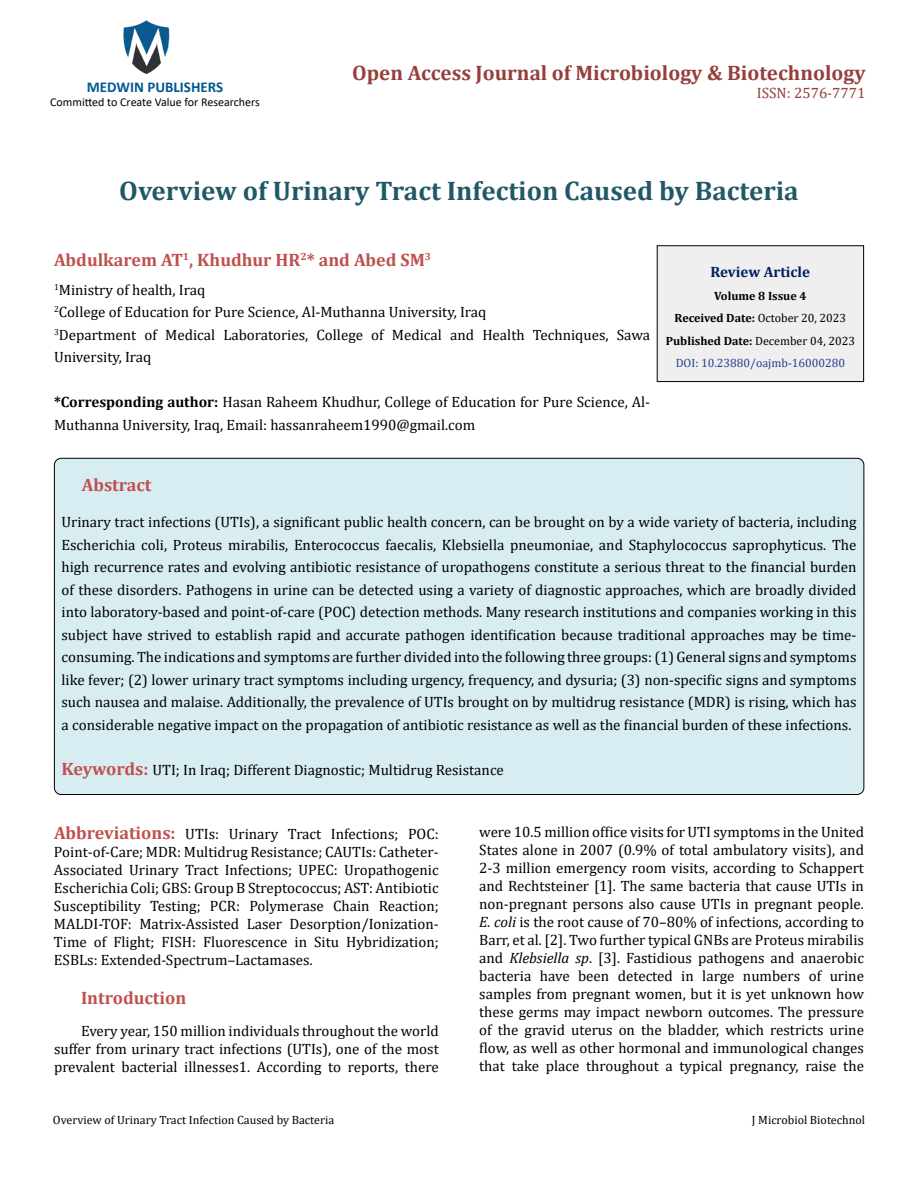
<style>
.page{position:relative;width:918px;height:1188px;background:#fff}
.page>*{position:absolute;margin:0;border:0;box-sizing:border-box;transform-origin:0 0}
.t1{font:700 27px "Cambria";color:#215868}
.t2{font:700 21px "Cambria";color:#953f3c}
.t3{font:700 18px "Cambria";color:#c0504d}
.t4{font:15px/18px "Cambria";color:#000;text-align:justify}
.t5{font:700 15px "Calibri";color:#005991}
.t6{font:15px "Cambria";color:#953f3c}
.t7{font:700 15px "Cambria";color:#002060}
.t8{font:700 12px/22.5px "Cambria";color:#000;text-align:center}
.t9{font:12px "Cambria";color:#000}
.t10{font:12px "Calibri";color:#000}
.s1{font-weight:700}
.s2{font-weight:400}
.s3{font-weight:400;color:#25408f}
.s4{font-weight:700;font-size:18px;color:#c0504d}
.s5{font-style:italic}
</style>
<div class="page">
<img style="left:123px;top:20px;width:47px;height:55px">
<div style="left:657px;top:246px;width:207px;height:136px;background:#efefef"></div>
<div style="left:657px;top:245px;width:207px;height:137px;border:1px solid #000"></div>
<div style="left:54px;top:458px;width:810px;height:337px;background:#d8edf2;border-radius:7px"></div>
<p class="t5" style="left:87px;top:76px;width:138px">MEDWIN PUBLISHERS</p>
<p class="t10" style="left:50px;top:94px;width:211px">Committed to Create Value for Researchers</p>
<h2 class="t2" style="left:352px;top:58px;width:515px">Open Access Journal of Microbiology &amp; Biotechnology</h2>
<p class="t6" style="left:757px;top:84px;width:110px">ISSN: 2576-7771</p>
<h1 class="t1" style="left:119px;top:171px;width:681px">Overview of Urinary Tract Infection Caused by Bacteria</h1>
<p class="t3" style="left:54px;top:247px;width:379px">Abdulkarem AT<sup>1</sup>, Khudhur HR<sup>2</sup>* and Abed SM<sup>3</sup></p>
<p class="t4" style="left:54px;top:278px;width:598px;line-height:22.5px;text-align:left"><sup>1</sup>Ministry of health, Iraq<br><sup>2</sup>College of Education for Pure Science, Al-Muthanna University, Iraq<br><sup>3</sup>Department of Medical Laboratories, College of Medical and Health Techniques, Sawa University, Iraq</p>
<p class="t4" style="left:54px;top:391px;width:598px;line-height:22.5px"><span class="s1">*Corresponding author:</span> Hasan Raheem Khudhur, College of Education for Pure Science, Al-<br>Muthanna University, Iraq, Email: hassanraheem1990@gmail.com</p>
<p class="t7" style="left:711px;top:262px;width:101px">Review Article</p>
<p class="t8" style="left:666px;top:284px;width:191px">Volume 8 Issue 4<br>Received Date: <span class="s2">October 20, 2023<br></span>Published Date: <span class="s2">December 04, 2023<br></span><span class="s3">DOI: 10.23880/oajmb-16000280</span></p>
<p class="t3" style="left:82px;top:472px;width:71px">Abstract</p>
<p class="t4" style="left:62px;top:511px;width:797px;line-height:22.5px">Urinary tract infections (UTIs), a significant public health concern, can be brought on by a wide variety of bacteria, including Escherichia coli, Proteus mirabilis, Enterococcus faecalis, Klebsiella pneumoniae, and Staphylococcus saprophyticus. The high recurrence rates and evolving antibiotic resistance of uropathogens constitute a serious threat to the financial burden of these disorders. Pathogens in urine can be detected using a variety of diagnostic approaches, which are broadly divided into laboratory-based and point-of-care (POC) detection methods. Many research institutions and companies working in this subject have strived to establish rapid and accurate pathogen identification because traditional approaches may be time&shy;consuming. The indications and symptoms are further divided into the following three groups: (1) General signs and symptoms like fever; (2) lower urinary tract symptoms including urgency, frequency, and dysuria; (3) non-specific signs and symptoms such nausea and malaise. Additionally, the prevalence of UTIs brought on by multidrug resistance (MDR) is rising, which has a considerable negative impact on the propagation of antibiotic resistance as well as the financial burden of these infections.</p>
<p class="t4" style="left:62px;top:761px;width:444px"><span class="s4">Keywords:</span> UTI; In Iraq; Different Diagnostic; Multidrug Resistance</p>
<p class="t4" style="left:54px;top:825px;width:386px"><span class="s4">Abbreviations:</span> UTIs: Urinary Tract Infections; POC:<br>Point-of-Care; MDR: Multidrug Resistance; CAUTIs: Catheter-Associated Urinary Tract Infections; UPEC: Uropathogenic Escherichia Coli; GBS: Group B Streptococcus; AST: Antibiotic Susceptibility Testing; PCR: Polymerase Chain Reaction; MALDI-TOF: Matrix-Assisted Laser Desorption/Ionization-Time of Flight; FISH: Fluorescence in Situ Hybridization; ESBLs: Extended-Spectrum–Lactamases.</p>
<p class="t3" style="left:81px;top:985px;width:107px">Introduction</p>
<p class="t4" style="left:54px;top:1021px;width:386px;text-indent:27px">Every year, 150 million individuals throughout the world suffer from urinary tract infections (UTIs), one of the most prevalent bacterial illnesses1. According to reports, there</p>
<p class="t4" style="left:479px;top:823px;width:386px">were 10.5 million office visits for UTI symptoms in the United States alone in 2007 (0.9% of total ambulatory visits), and 2-3 million emergency room visits, according to Schappert and Rechtsteiner [1]. The same bacteria that cause UTIs in non-pregnant persons also cause UTIs in pregnant people.<br><span class="s5">E. coli</span> is the root cause of 70–80% of infections, according to Barr, et al. [2]. Two further typical GNBs are Proteus mirabilis and <span class="s5">Klebsiella sp</span>. [3]. Fastidious pathogens and anaerobic bacteria have been detected in large numbers of urine samples from pregnant women, but it is yet unknown how these germs may impact newborn outcomes. The pressure of the gravid uterus on the bladder, which restricts urine flow, as well as other hormonal and immunological changes that take place throughout a typical pregnancy, raise the</p>
<p class="t9" style="left:53px;top:1113px;width:283px">Overview of Urinary Tract Infection Caused by Bacteria</p>
<p class="t9" style="left:752px;top:1113px;width:115px">J Microbiol Biotechnol</p>
</div>
